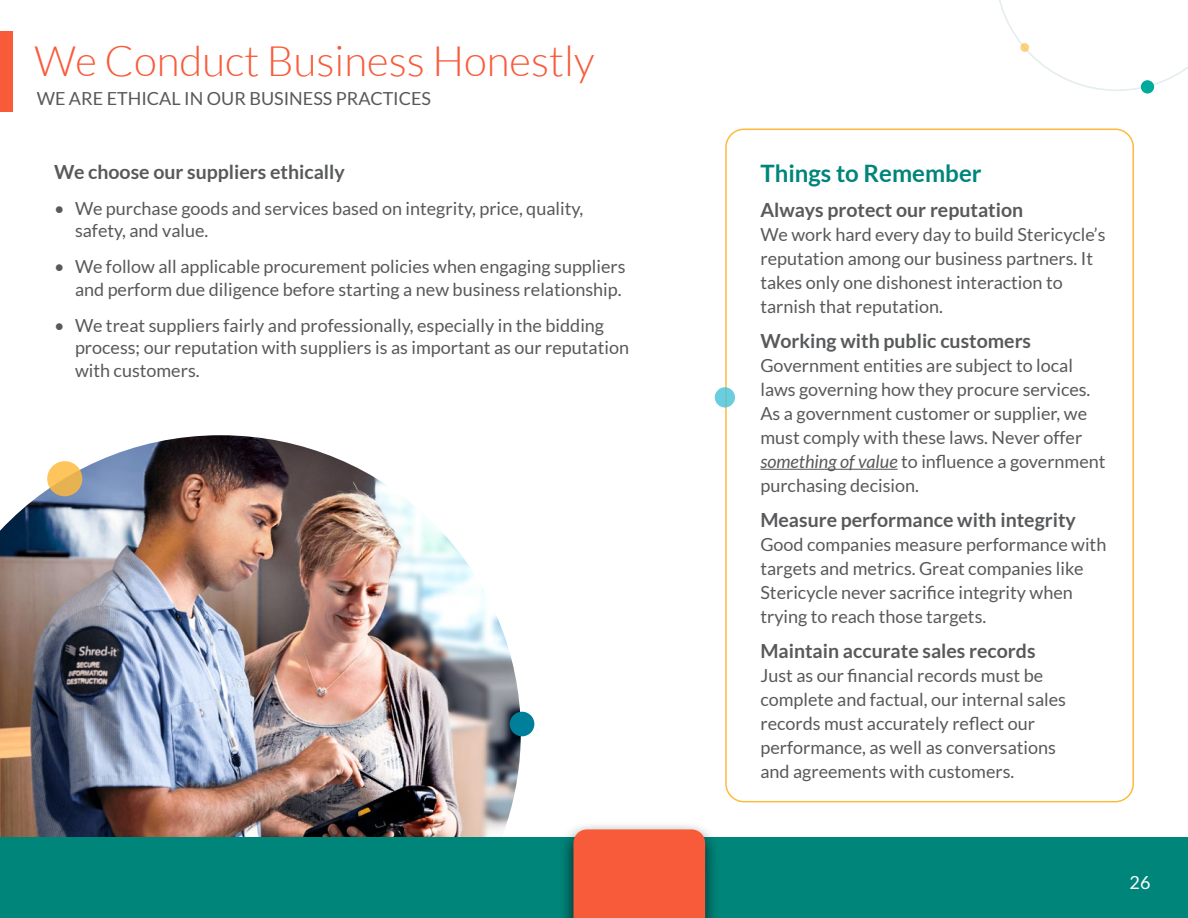
<style>
.page{position:relative;width:1188px;height:918px;background:#fff}
.page>*{position:absolute;margin:0;border:0;box-sizing:border-box;transform-origin:0 0}
.t1{font:300 42px "Lato";color:#f85b3a}
.t2{font:700 24px "Lato";color:#00857a}
.t3{font:700 19.5px "Lato";color:#58595b}
.t4{font:18px/24px "Lato";color:#58595b}
.t5{font:18px "Lato";color:#fff}
.s1{font-style:italic}
</style>
<div class="page">
<img style="left:0;top:435px;width:521px;height:402px">
<div style="left:0;top:31px;width:14px;height:81px;background:#f85b3a"></div>
<svg style="left:999px;top:0;width:189px;height:91px"></svg>
<div style="left:1141px;top:80px;width:13px;height:14px;background:#00ab9c;border-radius:50%"></div>
<svg style="left:1020px;top:43px;width:9px;height:9px"></svg>
<div style="left:725px;top:129px;width:409px;height:673px;border:2px solid #ffba3c;border-radius:18px"></div>
<hr style="left:760px;top:469px;width:138px;height:1px;background:#58595b">
<svg style="left:715px;top:387px;width:20px;height:21px"></svg>
<svg style="left:47px;top:461px;width:35px;height:35px"></svg>
<div style="left:510px;top:712px;width:25px;height:24px;background:#007f9a;border-radius:50%"></div>
<div style="left:0;top:837px;width:1188px;height:81px;background:#00857a"></div>
<div style="left:559px;top:821px;width:161px;height:97px;background:#000;opacity:.75"></div>
<div style="left:573px;top:829px;width:132px;height:89px;background:#f85b3a"></div>
<h1 class="t1" style="left:35px;top:38px;width:561px">We Conduct Business Honestly</h1>
<p class="t4" style="left:37px;top:87px;width:396px">WE ARE ETHICAL IN OUR BUSINESS PRACTICES</p>
<p class="t3" style="left:54px;top:161px;width:292px">We choose our suppliers ethically</p>
<p class="t4" style="left:75px;top:197px;width:510px;line-height:22.5px;text-indent:-21px">• We purchase goods and services based on integrity, price, quality, safety, and value.</p>
<p class="t4" style="left:54px;top:255px;width:573px;line-height:22.5px;text-align:right">• We follow all applicable procurement policies when engaging suppliers and perform due diligence before starting a new business relationship.</p>
<p class="t4" style="left:75px;top:314px;width:556px;line-height:22.5px;text-indent:-21px">• We treat suppliers fairly and professionally, especially in the bidding process; our reputation with suppliers is as important as our reputation with customers.</p>
<h2 class="t2" style="left:760px;top:160px;width:223px">Things to Remember</h2>
<p class="t3" style="left:760px;top:199px;width:264px">Always protect our reputation</p>
<p class="t4" style="left:760px;top:223px;width:347px">We work hard every day to build Stericycle’s reputation among our business partners. It takes only one dishonest interaction to tarnish that reputation.</p>
<p class="t3" style="left:760px;top:330px;width:272px">Working with public customers</p>
<p class="t4" style="left:760px;top:353px;width:347px">Government entities are subject to local laws governing how they procure services.<br>As a government customer or supplier, we must comply with these laws. Never offer <span class="s1">something of value</span> to influence a government purchasing decision.</p>
<p class="t3" style="left:760px;top:509px;width:317px">Measure performance with integrity</p>
<p class="t4" style="left:760px;top:532px;width:347px">Good companies measure performance with targets and metrics. Great companies like Stericycle never sacrifice integrity when trying to reach those targets.</p>
<p class="t3" style="left:760px;top:639px;width:277px">Maintain accurate sales records</p>
<p class="t4" style="left:760px;top:663px;width:307px">Just as our financial records must be complete and factual, our internal sales records must accurately reflect our performance, as well as conversations and agreements with customers.</p>
<p class="t5" style="left:1130px;top:872px;width:22px">26</p>
</div>
